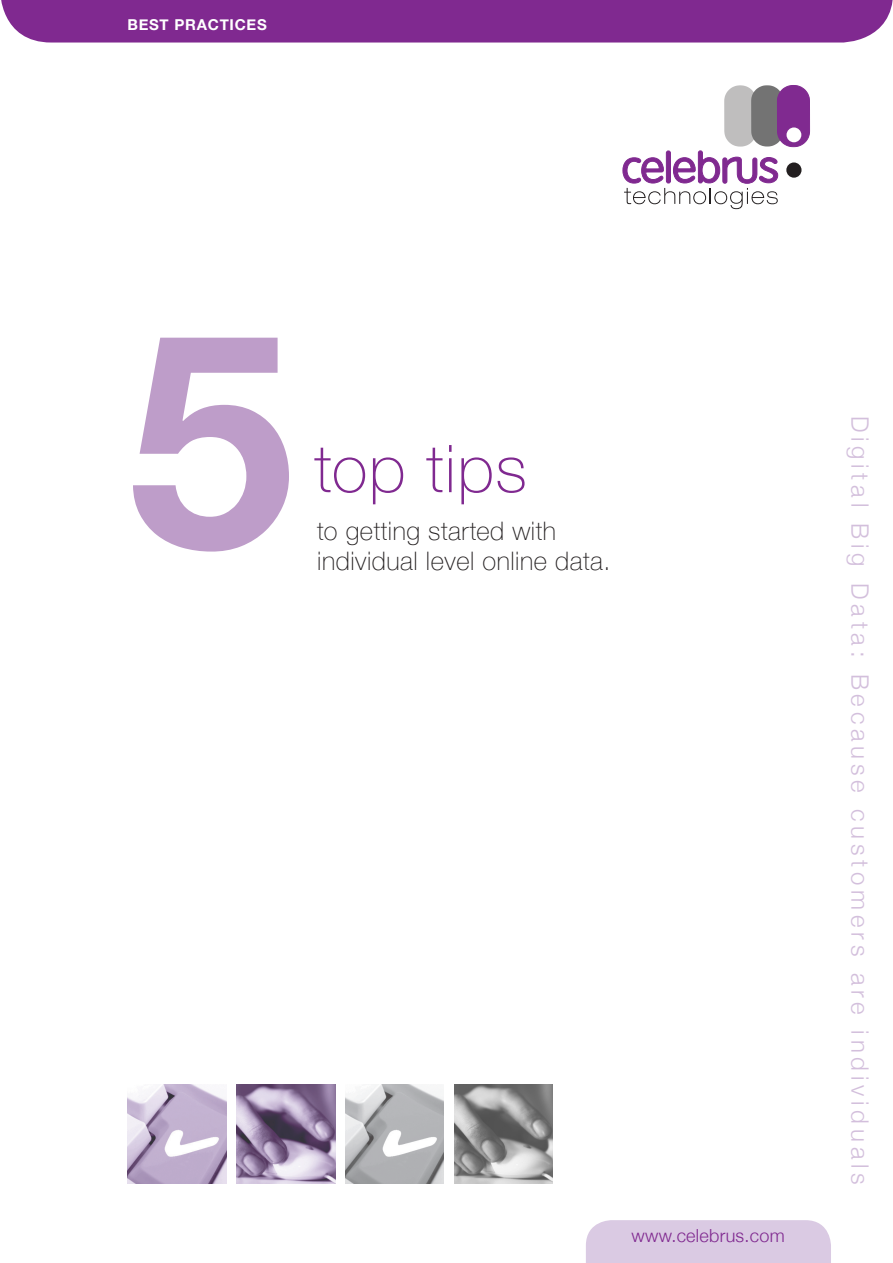
<style>
.page{position:relative;width:893px;height:1263px;background:#fff}
.page>*{position:absolute;margin:0;border:0;box-sizing:border-box;transform-origin:0 0}
.t1{font:700 300px "Helvetica Neue";color:#be9dc9}
.t2{font:100 66px "Helvetica Neue";letter-spacing:.02em;color:#802990}
.t3{font:100 25.5px/30px "Helvetica Neue";letter-spacing:.02em;color:#231f20}
.t4{font:300 24px "Helvetica Neue";letter-spacing:.2em;color:#d3bfdc}
.t5{font:300 18px "Helvetica Neue";letter-spacing:.015em;color:#802990}
.t6{font:700 15px "Helvetica Neue";letter-spacing:.05em;color:#fff}
</style>
<div class="page">
<div style="left:1px;top:0;width:892px;height:43px;background:#802990"></div>
<div style="left:586px;top:1220px;width:245px;height:43px;background:#dacae3"></div>
<svg style="left:622px;top:85px;width:188px;height:124px"></svg>
<div style="left:786px;top:127px;width:15px;height:15px;background:#fff;border-radius:50%"></div>
<div style="left:786px;top:162px;width:15px;height:16px;background:#231f20;border-radius:50%"></div>
<img style="left:454px;top:1085px;width:99px;height:98px">
<img style="left:128px;top:1085px;width:98px;height:98px">
<img style="left:236px;top:1085px;width:99px;height:98px">
<img style="left:345px;top:1085px;width:99px;height:98px">
<p class="t6" style="left:127px;top:12px;width:141px">BEST PRACTICES</p>
<p class="t1" style="left:128px;top:205px;width:168px">5</p>
<p class="t2" style="left:314px;top:419px;width:214px">top tips</p>
<p class="t3" style="left:317px;top:515px;width:295px">to getting started with individual level online data.</p>
<p class="t5" style="left:632px;top:1221px;width:155px">www.celebrus.com</p>
<p class="t4" style="left:879px;top:416px;width:771px;rotate:90deg">Digital Big Data: Because customers are individuals</p>
</div>
